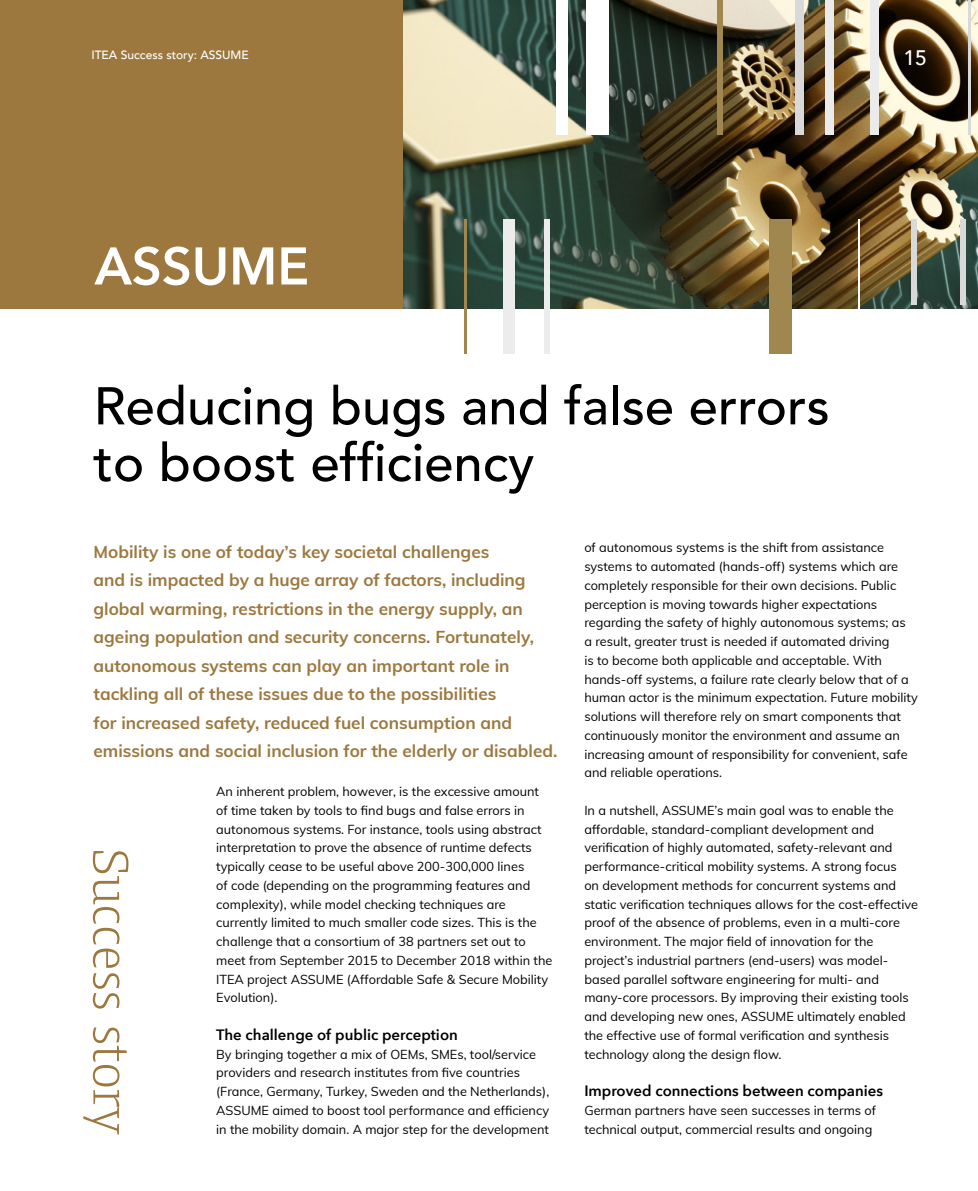
<style>
.page{position:relative;width:978px;height:1191px;background:#fff}
.page>*{position:absolute;margin:0;border:0;box-sizing:border-box;transform-origin:0 0}
.body___heading_main{font:500 52.5px/56.7px "Avenir";color:#000}
.Succes_story___headi{font:600 52.35px "Avenir Next";color:#fff}
.t1{font:300 51.45px "Harrison Serif Pro";color:#9c783e}
.t2{font:500 21px "Avenir";color:#fff}
.leader{font:700 17.25px/28.5px "Muli";color:#9c783e}
.body___heading{font:600 15px "Avenir Next";color:#000}
.body{font:12.75px/18.8px "Muli";color:#000}
.t3{font:500 12px "Avenir";color:#fff}
</style>
<div class="page">
<div style="left:0;top:0;width:978px;height:308px;background:#9c783e"></div>
<img style="left:404px;top:0;width:574px;height:308px">
<div style="left:770px;top:219px;width:22px;height:134px;background:#a0874f"></div>
<hr style="left:464px;top:219px;width:3px;height:134px;background:#a0874f">
<hr style="left:859px;top:219px;width:1px;height:134px;background:#fff">
<div style="left:545px;top:219px;width:5px;height:134px;background:#ececec"></div>
<div style="left:504px;top:219px;width:11px;height:134px;background:#ececec"></div>
<hr style="left:968px;top:1px;width:3px;height:134px;background:#d9d9d9">
<div style="left:870px;top:1px;width:9px;height:134px;background:#ebebeb"></div>
<div style="left:825px;top:1px;width:8px;height:134px;background:#ebebeb"></div>
<div style="left:796px;top:1px;width:8px;height:134px;background:#d9d9d9"></div>
<div style="left:718px;top:1px;width:5px;height:134px;background:#a0874f"></div>
<div style="left:586px;top:1px;width:23px;height:134px;background:#fff"></div>
<div style="left:556px;top:1px;width:11px;height:134px;background:#fff"></div>
<div style="left:960px;top:219px;width:6px;height:86px;background:#d9d9d9"></div>
<div style="left:911px;top:219px;width:6px;height:86px;background:#d9d9d9"></div>
<p class="t3" style="left:91px;top:44px;width:159px">ITEA Success story: ASSUME</p>
<h3 class="t2" style="left:904px;top:39px;width:25px">15</h3>
<p class="Succes_story___headi" style="left:95px;top:221px;width:216px">ASSUME</p>
<p class="body___heading_main" style="left:94px;top:375px;width:738px">Reducing bugs and false errors to boost efficiency</p>
<p class="leader" style="left:94px;top:536px;width:465px">Mobility is one of today’s key societal challenges<br>and is impacted by a huge array of factors, including global warming, restrictions in the energy supply, an ageing population and security concerns. Fortunately, autonomous systems can play an important role in tackling all of these issues due to the possibilities<br>for increased safety, reduced fuel consumption and emissions and social inclusion for the elderly or disabled.</p>
<p class="t1" style="left:149px;top:847px;width:289px;rotate:90deg">Success story</p>
<p class="body" style="left:216px;top:781px;width:338px">An inherent problem, however, is the excessive amount of time taken by tools to find bugs and false errors in autonomous systems. For instance, tools using abstract interpretation to prove the absence of runtime defects typically cease to be useful above 200-300,000 lines<br>of code (depending on the programming features and complexity), while model checking techniques are currently limited to much smaller code sizes. This is the challenge that a consortium of 38 partners set out to meet from September 2015 to December 2018 within the ITEA project ASSUME (Affordable Safe &amp; Secure Mobility Evolution).</p>
<p class="body___heading" style="left:216px;top:1021px;width:243px">The challenge of public perception</p>
<p class="body" style="left:216px;top:1044px;width:335px">By bringing together a mix of OEMs, SMEs, tool/service providers and research institutes from five countries (France, Germany, Turkey, Sweden and the Netherlands), ASSUME aimed to boost tool performance and efficiency in the mobility domain. A major step for the development</p>
<p class="body" style="left:584px;top:537px;width:335px">of autonomous systems is the shift from assistance systems to automated (hands-off) systems which are completely responsible for their own decisions. Public perception is moving towards higher expectations regarding the safety of highly autonomous systems; as<br>a result, greater trust is needed if automated driving<br>is to become both applicable and acceptable. With hands-off systems, a failure rate clearly below that of a human actor is the minimum expectation. Future mobility solutions will therefore rely on smart components that continuously monitor the environment and assume an increasing amount of responsibility for convenient, safe and reliable operations.</p>
<p class="body" style="left:584px;top:800px;width:335px">In a nutshell, ASSUME’s main goal was to enable the affordable, standard-compliant development and verification of highly automated, safety-relevant and performance-critical mobility systems. A strong focus<br>on development methods for concurrent systems and static verification techniques allows for the cost-effective proof of the absence of problems, even in a multi-core environment. The major field of innovation for the project’s industrial partners (end-users) was model&shy;based parallel software engineering for multi- and many-core processors. By improving their existing tools and developing new ones, ASSUME ultimately enabled the effective use of formal verification and synthesis technology along the design flow.</p>
<p class="body___heading" style="left:584px;top:1078px;width:300px">Improved connections between companies</p>
<p class="body" style="left:584px;top:1100px;width:293px">German partners have seen successes in terms of technical output, commercial results and ongoing</p>
</div>
